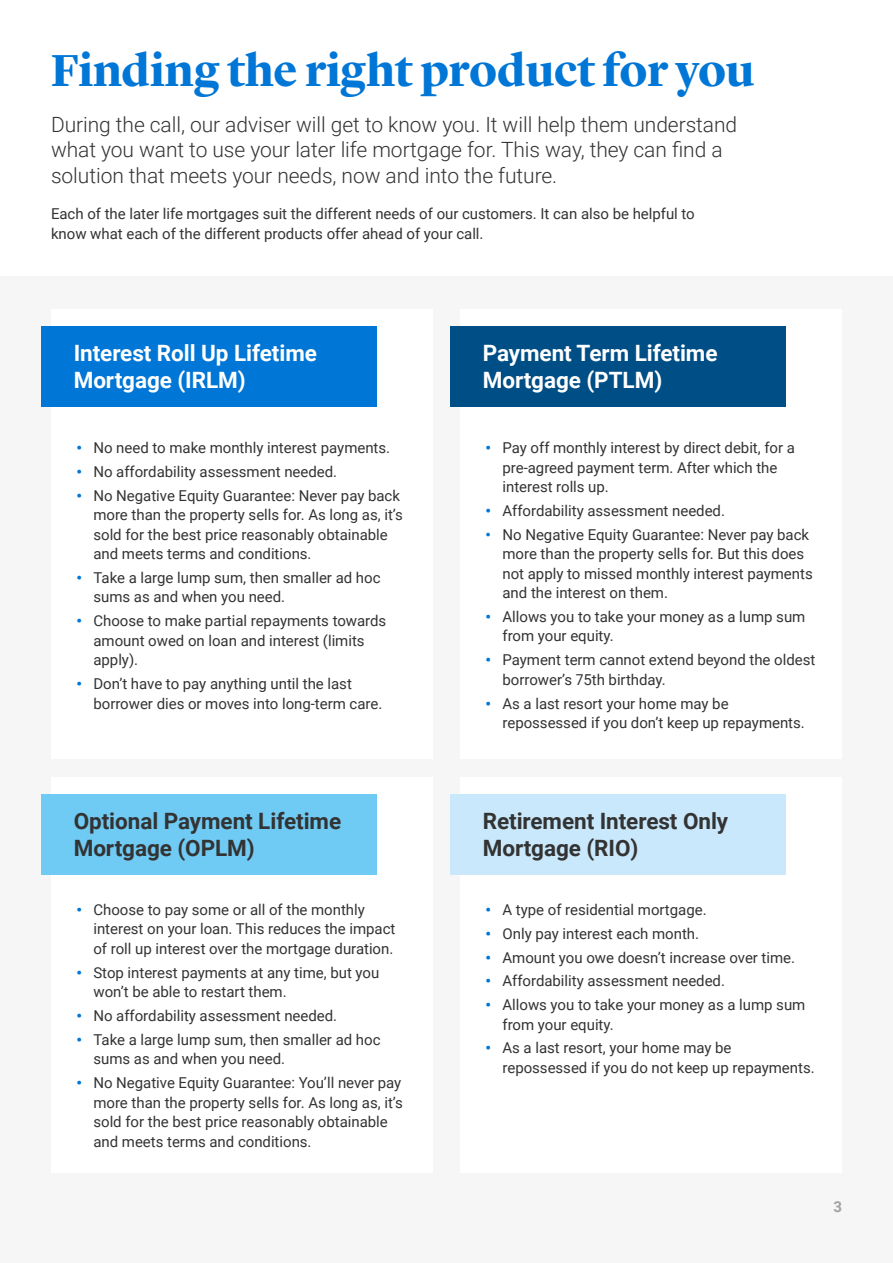
<style>
.page{position:relative;width:893px;height:1263px;background:#fff}
.page>*{position:absolute;margin:0;border:0;box-sizing:border-box;transform-origin:0 0}
.H2_Lyon_Bd{font:700 46.5px "Lyon Display";color:#0076d6}
.H2_Roboto_Bd_Core_Blue{font:700 22.5px/27px "Roboto";letter-spacing:-.005em;color:#333}
.H2_Roboto_Bd_Core_Blue-2{font:700 22.5px/27px "Roboto";letter-spacing:-.005em;color:#fff}
.Body_Intro_Lt{font:300 21px/25.5px "Roboto";letter-spacing:-.005em;color:#333}
.Body_Rg{font:15px/19.5px "Roboto";color:#333}
.Body_Rg-2{font:700 15px "Roboto";color:#a3a1a1}
.s1{font-weight:900;color:#0076d6}
.s2{font-weight:700;color:#0076d6}
</style>
<div class="page">
<div style="left:0;top:276px;width:893px;height:987px;background:#f6f6f6"></div>
<div style="left:51px;top:309px;width:382px;height:449px;background:#fff"></div>
<div style="left:51px;top:777px;width:382px;height:395px;background:#fff"></div>
<div style="left:460px;top:309px;width:382px;height:449px;background:#fff"></div>
<div style="left:460px;top:777px;width:382px;height:395px;background:#fff"></div>
<div style="left:41px;top:326px;width:336px;height:81px;background:#0076d6"></div>
<div style="left:41px;top:794px;width:336px;height:81px;background:#6fcbf4"></div>
<div style="left:450px;top:326px;width:336px;height:81px;background:#004e86"></div>
<div style="left:450px;top:794px;width:336px;height:81px;background:#c9e8fb"></div>
<p class="H2_Lyon_Bd" style="left:51px;top:36px;width:705px">Finding the right product for you</p>
<p class="Body_Intro_Lt" style="left:51px;top:111px;width:688px">During the call, our adviser will get to know you. It will help them understand what you want to use your later life mortgage for. This way, they can find a solution that meets your needs, now and into the future.</p>
<p class="Body_Rg" style="left:51px;top:204px;width:645px">Each of the later life mortgages suit the different needs of our customers. It can also be helpful to know what each of the different products offer ahead of your call.</p>
<p class="H2_Roboto_Bd_Core_Blue-2" style="left:74px;top:339px;width:245px">Interest Roll Up Lifetime<br>Mortgage (IRLM)</p>
<p class="Body_Rg" style="left:76px;top:438px;width:315px"><span class="s1">•</span> No need to make monthly interest payments.</p>
<p class="Body_Rg" style="left:76px;top:461px;width:262px"><span class="s1">•</span> No affordability assessment needed.</p>
<p class="Body_Rg" style="left:93px;top:485px;width:311px;text-indent:-17px"><span class="s1">•</span> No Negative Equity Guarantee: Never pay back more than the property sells for. As long as, it’s sold for the best price reasonably obtainable and meets terms and conditions.</p>
<p class="Body_Rg" style="left:93px;top:567px;width:289px;text-indent:-17px"><span class="s1">•</span> Take a large lump sum, then smaller ad hoc sums as and when you need.</p>
<p class="Body_Rg" style="left:93px;top:611px;width:294px;text-indent:-17px"><span class="s1">•</span> Choose to make partial repayments towards amount owed on loan and interest (limits apply).</p>
<p class="Body_Rg" style="left:93px;top:673px;width:290px;text-indent:-17px"><span class="s1">•</span> Don’t have to pay anything until the last borrower dies or moves into long-term care.</p>
<p class="H2_Roboto_Bd_Core_Blue" style="left:74px;top:807px;width:269px">Optional Payment Lifetime<br>Mortgage (OPLM)</p>
<p class="Body_Rg" style="left:93px;top:899px;width:303px;text-indent:-17px"><span class="s1">•</span> Choose to pay some or all of the monthly interest on your loan. This reduces the impact of roll up interest over the mortgage duration.</p>
<p class="Body_Rg" style="left:93px;top:962px;width:287px;text-indent:-17px"><span class="s1">•</span> Stop interest payments at any time, but you won’t be able to restart them.</p>
<p class="Body_Rg" style="left:76px;top:1005px;width:262px"><span class="s1">•</span> No affordability assessment needed.</p>
<p class="Body_Rg" style="left:93px;top:1029px;width:289px;text-indent:-17px"><span class="s1">•</span> Take a large lump sum, then smaller ad hoc sums as and when you need.</p>
<p class="Body_Rg" style="left:93px;top:1072px;width:311px;text-indent:-17px"><span class="s1">•</span> No Negative Equity Guarantee: You’ll never pay more than the property sells for. As long as, it’s sold for the best price reasonably obtainable and meets terms and conditions.</p>
<p class="H2_Roboto_Bd_Core_Blue-2" style="left:483px;top:339px;width:236px">Payment Term Lifetime<br>Mortgage (PTLM)</p>
<p class="Body_Rg" style="left:502px;top:438px;width:294px;text-indent:-17px"><span class="s1">•</span> Pay off monthly interest by direct debit, for a pre-agreed payment term. After which the interest rolls up.</p>
<p class="Body_Rg" style="left:485px;top:500px;width:241px"><span class="s1">•</span> Affordability assessment needed.</p>
<p class="Body_Rg" style="left:502px;top:524px;width:312px;text-indent:-17px"><span class="s2">•</span> No Negative Equity Guarantee: Never pay back more than the property sells for. But this does not apply to missed monthly interest payments and the interest on them.</p>
<p class="Body_Rg" style="left:502px;top:606px;width:304px;text-indent:-17px"><span class="s1">•</span> Allows you to take your money as a lump sum from your equity.</p>
<p class="Body_Rg" style="left:502px;top:650px;width:314px;text-indent:-17px"><span class="s1">•</span> Payment term cannot extend beyond the oldest borrower’s 75th birthday.</p>
<p class="Body_Rg" style="left:502px;top:693px;width:304px;text-indent:-17px"><span class="s1">•</span> As a last resort your home may be repossessed if you don’t keep up repayments.</p>
<p class="H2_Roboto_Bd_Core_Blue" style="left:483px;top:807px;width:247px">Retirement Interest Only<br>Mortgage (RIO)</p>
<p class="Body_Rg" style="left:485px;top:899px;width:223px"><span class="s1">•</span> A type of residential mortgage.</p>
<p class="Body_Rg" style="left:485px;top:923px;width:215px"><span class="s1">•</span> Only pay interest each month.</p>
<p class="Body_Rg" style="left:485px;top:947px;width:311px"><span class="s1">•</span> Amount you owe doesn’t increase over time.</p>
<p class="Body_Rg" style="left:485px;top:970px;width:241px"><span class="s1">•</span> Affordability assessment needed.</p>
<p class="Body_Rg" style="left:502px;top:994px;width:304px;text-indent:-17px"><span class="s1">•</span> Allows you to take your money as a lump sum from your equity.</p>
<p class="Body_Rg" style="left:502px;top:1037px;width:314px;text-indent:-17px"><span class="s1">•</span> As a last resort, your home may be repossessed if you do not keep up repayments.</p>
<p class="Body_Rg-2" style="left:833px;top:1196px;width:10px">3</p>
</div>
